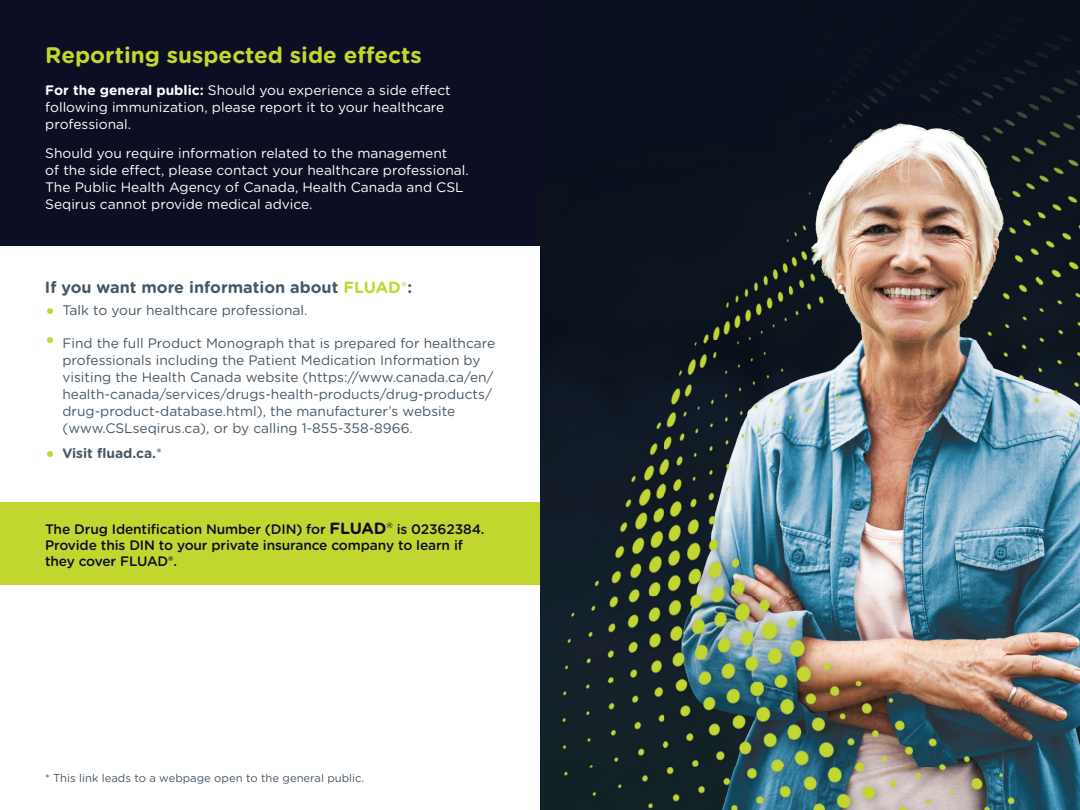
<style>
.page{position:relative;width:1080px;height:810px;background:#fff}
.page>*{position:absolute;margin:0;border:0;box-sizing:border-box;transform-origin:0 0}
.t1{font:700 22.5px "Gotham Rounded";color:#c1d72f}
.t2{font:700 16.25px "Gotham Rounded";color:#475865}
.t3{font:13.75px/17.2px "Gotham Rounded";color:#475865}
.t4{font:13.75px/17.2px "Gotham Rounded";color:#fff}
.t5{font:500 13.75px/16.2px "Gotham Rounded";letter-spacing:-.01em;color:#0c0f23}
.t6{font:700 13.75px "Gotham Rounded";color:#475865}
.t7{font:11.25px "Gotham Rounded";color:#475865}
.s1{font-weight:700}
.s2{color:#c1d72f}
.s3{font-weight:400;color:#c1d72f}
.s4{font-size:22.5px;color:#c1d72f}
.s5{font-weight:400;font-size:22.5px;color:#c1d72f}
.s6{font-weight:400}
.s7{font-weight:700;font-size:16.25px}
.s8{font-weight:400;font-size:16.25px}
</style>
<div class="page">
<div style="left:0;top:0;width:540px;height:245px;background:#0c0f23"></div>
<div style="left:0;top:503px;width:540px;height:82px;background:#c1d72f"></div>
<img style="left:540px;top:0;width:540px;height:810px">
<h1 class="t1" style="left:45px;top:39px;width:378px">Reporting suspected side effects</h1>
<p class="t4" style="left:45px;top:81px;width:407px"><span class="s1">For the general public:</span> Should you experience a side effect following immunization, please report it to your healthcare professional.</p>
<p class="t4" style="left:45px;top:144px;width:425px">Should you require information related to the management<br>of the side effect, please contact your healthcare professional.<br>The Public Health Agency of Canada, Health Canada and CSL Seqirus cannot provide medical advice.</p>
<p class="t2" style="left:45px;top:275px;width:369px">If you want more information about <span class="s2">FLUAD</span><span class="s3">®</span>:</p>
<p class="t3" style="left:45px;top:301px;width:264px"><span class="s4">•</span> Talk to your healthcare professional.</p>
<p class="t3" style="left:62px;top:333px;width:434px;text-indent:-18px"><span class="s4">•</span> Find the full Product Monograph that is prepared for healthcare professionals including the Patient Medication Information by visiting the Health Canada website (https://www.canada.ca/en/ health-canada/services/drugs-health-products/drug-products/ drug-product-database.html), the manufacturer’s website (www.CSLseqirus.ca), or by calling 1-855-358-8966.</p>
<p class="t6" style="left:45px;top:443px;width:119px"><span class="s5">•</span> Visit fluad.ca.<span class="s6">*</span></p>
<p class="t5" style="left:45px;top:520px;width:441px">The Drug Identification Number (DIN) for <span class="s7">FLUAD</span><span class="s8">®</span> is 02362384.<br>Provide this DIN to your private insurance company to learn if they cover FLUAD®.</p>
<p class="t7" style="left:45px;top:770px;width:321px">* This link leads to a webpage open to the general public.</p>
</div>
